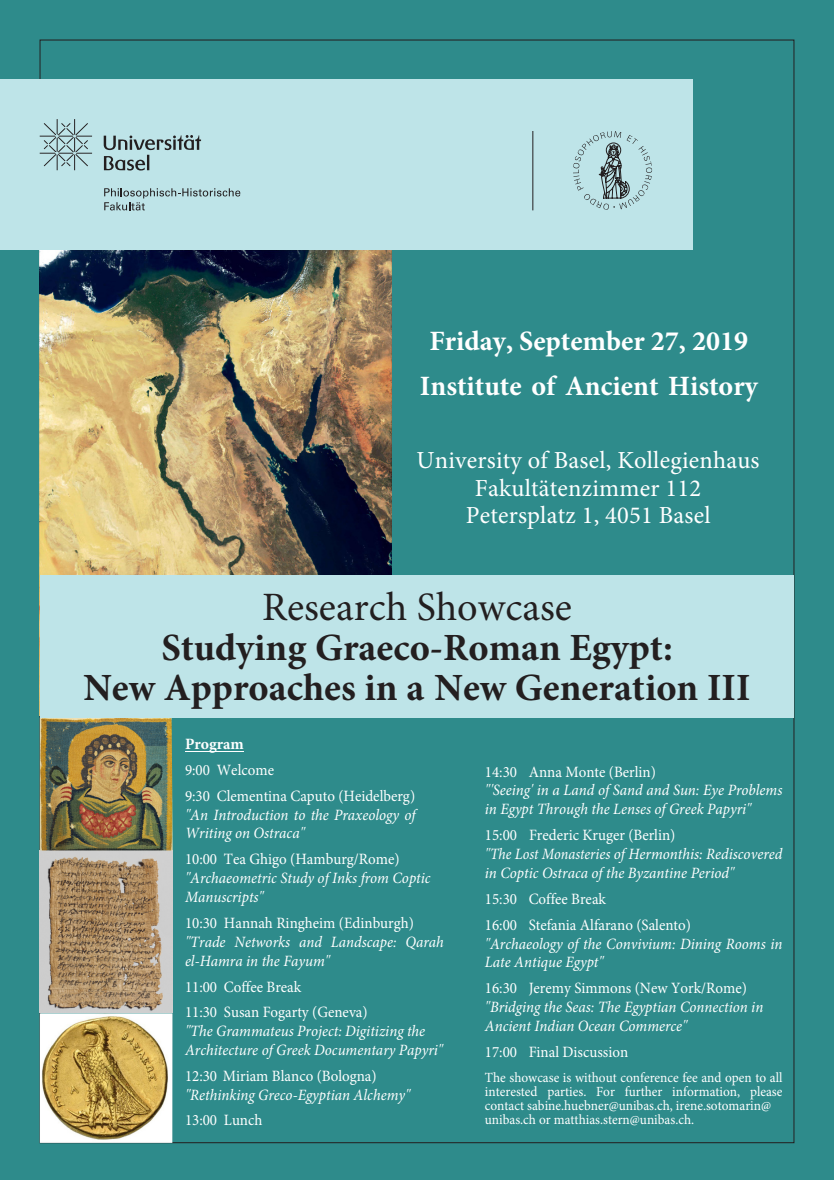
<style>
.page{position:relative;width:834px;height:1180px;background:#fff}
.page>*{position:absolute;margin:0;border:0;box-sizing:border-box;transform-origin:0 0}
.t1{font:40.25px "Minion Pro";color:#231f20}
.t2{font:700 38.5px/39.8px "Minion Pro";color:#231f20;text-align:center}
.t3{font:700 28px/45px "Minion Pro";color:#fff;text-align:center}
.t4{font:24.5px/27.6px "Minion Pro";letter-spacing:.01em;color:#fff;text-align:center}
.t5{font:italic 15.75px/18.8px "Minion Pro";color:#fff;scale:.95 1}
.t6{font:15.75px/25.9px "Minion Pro";color:#fff;scale:.95 1}
.t7{font:700 15.75px "Minion Pro";color:#fff}
.t8{font:14px/14px "Minion Pro";color:#fff;scale:.95 1}
</style>
<div class="page">
<div style="left:0;top:0;width:833px;height:1180px;background:#2e8b8b"></div>
<div style="left:0;top:79px;width:692px;height:171px;background:#bee4e8"></div>
<svg style="left:104px;top:188px;width:136px;height:22px"></svg>
<svg style="left:104px;top:135px;width:97px;height:35px"></svg>
<svg style="left:40px;top:119px;width:52px;height:51px"></svg>
<hr style="left:532px;top:131px;width:1px;height:79px;background:#231f20">
<svg style="left:573px;top:131px;width:79px;height:79px"></svg>
<img style="left:40px;top:250px;width:351px;height:325px">
<img style="left:40px;top:717px;width:133px;height:426px">
<hr style="left:185px;top:751px;width:59px;height:1px;background:#fff">
<div style="left:40px;top:575px;width:753px;height:142px;background:#bee4e8"></div>
<h3 class="t3" style="left:420px;top:318px;width:339px">Friday, September 27, 2019<br>Institute of Ancient History</h3>
<h3 class="t4" style="left:416px;top:446px;width:344px">University of Basel, Kollegienhaus<br>Fakultätenzimmer 112<br>Petersplatz 1, 4051 Basel</h3>
<h1 class="t1" style="left:262px;top:580px;width:311px">Research Showcase</h1>
<h2 class="t2" style="left:83px;top:628px;width:668px">Studying Graeco-Roman Egypt:<br>New Approaches in a New Generation III</h2>
<p class="t7" style="left:185px;top:733px;width:60px">Program</p>
<p class="t6" style="left:185px;top:757px;width:244px">9:00 Welcome<br>9:30 Clementina Caputo (Heidelberg)</p>
<p class="t5" style="left:185px;top:805px;width:244px">"An Introduction to the Praxeology of<br>Writing on Ostraca"</p>
<p class="t6" style="left:185px;top:846px;width:227px">10:00 Tea Ghigo (Hamburg/Rome)</p>
<p class="t5" style="left:185px;top:868px;width:260px">"Archaeometric Study of Inks from Coptic<br>Manuscripts"</p>
<p class="t6" style="left:185px;top:910px;width:242px">10:30 Hannah Ringheim (Edinburgh)</p>
<p class="t5" style="left:185px;top:932px;width:274px">"Trade Networks and Landscape: Qarah el-Hamra in the Fayum"</p>
<p class="t6" style="left:185px;top:973px;width:194px">11:00 Coffee Break<br>11:30 Susan Fogarty (Geneva)</p>
<p class="t5" style="left:185px;top:1022px;width:273px">"The Grammateus Project: Digitizing the<br>Architecture of Greek Documentary Papyri"</p>
<p class="t6" style="left:185px;top:1063px;width:203px">12:30 Miriam Blanco (Bologna)</p>
<p class="t5" style="left:185px;top:1085px;width:238px">"Rethinking Greco-Egyptian Alchemy"</p>
<p class="t6" style="left:185px;top:1107px;width:83px">13:00 Lunch</p>
<p class="t6" style="left:485px;top:758px;width:181px">14:30 Anna Monte (Berlin)</p>
<p class="t5" style="left:485px;top:781px;width:314px">"'Seeing' in a Land of Sand and Sun: Eye Problems in Egypt Through the Lenses of Greek Papyri"</p>
<p class="t6" style="left:485px;top:822px;width:202px">15:00 Frederic Kruger (Berlin)</p>
<p class="t5" style="left:485px;top:844px;width:314px">"The Lost Monasteries of Hermonthis: Rediscovered in Coptic Ostraca of the Byzantine Period"</p>
<p class="t6" style="left:485px;top:886px;width:218px">15:30 Coffee Break<br>16:00 Stefania Alfarano (Salento)</p>
<p class="t5" style="left:485px;top:934px;width:314px">"Archaeology of the Convivium: Dining Rooms in<br>Late Antique Egypt"</p>
<p class="t6" style="left:485px;top:975px;width:277px">16:30 Jeremy Simmons (New York/Rome)</p>
<p class="t5" style="left:485px;top:998px;width:294px">"Bridging the Seas: The Egyptian Connection in<br>Ancient Indian Ocean Commerce"</p>
<p class="t6" style="left:485px;top:1039px;width:152px">17:00 Final Discussion</p>
<p class="t8" style="left:485px;top:1070px;width:314px">The showcase is without conference fee and open to all interested parties. For further information, please contact sabine.huebner@unibas.ch, irene.sotomarin@ unibas.ch or matthias.stern@unibas.ch.</p>
</div>
